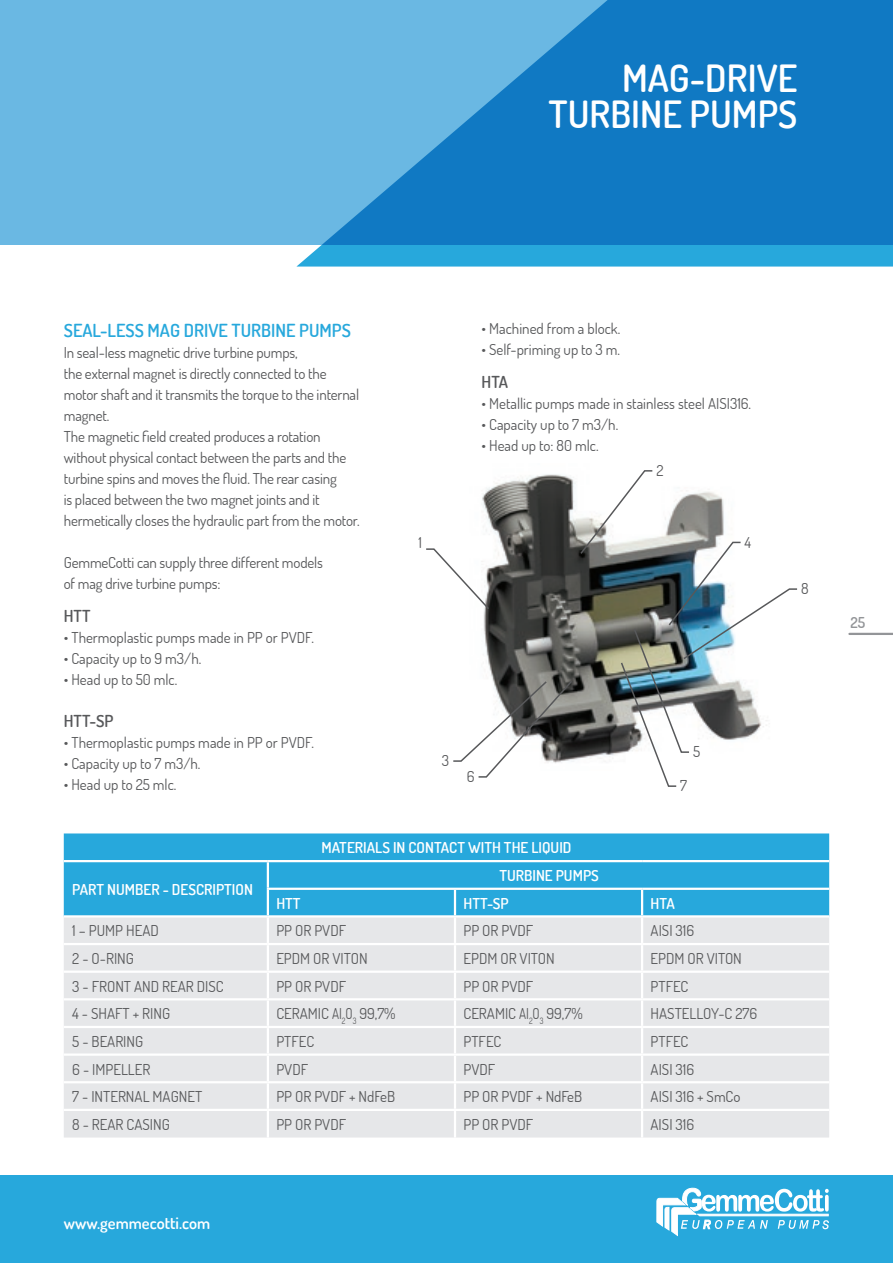
<style>
.page{position:relative;width:893px;height:1263px;background:#fff}
.page>*{position:absolute;margin:0;border:0;box-sizing:border-box;transform-origin:0 0}
.t1{font:600 37.5px/36px "Dosis";color:#fff;text-align:right}
.t2{font:600 18px "Dosis";color:#27a8dc}
.t3{font:600 16.5px "Dosis";color:#fff}
.t4{font:600 16.5px "Dosis";color:#57585a}
.t5{font:15px/21px "Dosis";letter-spacing:-.005em;color:#57585a}
.t6{font:600 15px "Dosis";color:#fff}
.t7{font:600 15px "Dosis";color:#939598}
</style>
<div class="page">
<div style="left:0;top:1176px;width:893px;height:87px;background:#27a8dc"></div>
<svg style="left:464px;top:1137px;width:172px;height:1px"></svg>
<hr style="left:849px;top:633px;width:44px;height:2px;background:#939598">
<svg style="left:426px;top:470px;width:372px;height:317px"></svg>
<div style="left:64px;top:833px;width:765px;height:82px;background:#27a8dc"></div>
<div style="left:269px;top:890px;width:560px;height:25px;background:#27a8dc"></div>
<div style="left:64px;top:917px;width:765px;height:220px;background:#e6e7e9"></div>
<hr style="left:64px;top:860px;width:204px;height:2px;background:#fff">
<hr style="left:268px;top:860px;width:187px;height:2px;background:#fff">
<hr style="left:267px;top:862px;width:2px;height:26px;background:#fff">
<hr style="left:455px;top:860px;width:187px;height:2px;background:#fff">
<hr style="left:642px;top:860px;width:187px;height:2px;background:#fff">
<hr style="left:267px;top:888px;width:188px;height:2px;background:#fff">
<hr style="left:267px;top:890px;width:2px;height:25px;background:#fff">
<hr style="left:455px;top:888px;width:187px;height:2px;background:#fff">
<hr style="left:454px;top:890px;width:2px;height:25px;background:#fff">
<hr style="left:642px;top:888px;width:187px;height:2px;background:#fff">
<hr style="left:641px;top:890px;width:2px;height:25px;background:#fff">
<hr style="left:267px;top:917px;width:2px;height:26px;background:#fff">
<hr style="left:454px;top:917px;width:2px;height:26px;background:#fff">
<hr style="left:641px;top:917px;width:2px;height:26px;background:#fff">
<hr style="left:64px;top:943px;width:204px;height:2px;background:#fff">
<hr style="left:268px;top:943px;width:187px;height:2px;background:#fff">
<hr style="left:267px;top:945px;width:2px;height:25px;background:#fff">
<hr style="left:455px;top:943px;width:187px;height:2px;background:#fff">
<hr style="left:454px;top:945px;width:2px;height:25px;background:#fff">
<hr style="left:642px;top:943px;width:187px;height:2px;background:#fff">
<hr style="left:641px;top:945px;width:2px;height:25px;background:#fff">
<hr style="left:64px;top:970px;width:204px;height:3px;background:#fff">
<hr style="left:268px;top:970px;width:187px;height:3px;background:#fff">
<hr style="left:267px;top:973px;width:2px;height:25px;background:#fff">
<hr style="left:455px;top:970px;width:187px;height:3px;background:#fff">
<hr style="left:454px;top:973px;width:2px;height:25px;background:#fff">
<hr style="left:642px;top:970px;width:187px;height:3px;background:#fff">
<hr style="left:641px;top:973px;width:2px;height:25px;background:#fff">
<hr style="left:64px;top:998px;width:204px;height:2px;background:#fff">
<hr style="left:268px;top:998px;width:187px;height:2px;background:#fff">
<hr style="left:267px;top:1000px;width:2px;height:26px;background:#fff">
<hr style="left:455px;top:998px;width:187px;height:2px;background:#fff">
<hr style="left:454px;top:1000px;width:2px;height:26px;background:#fff">
<hr style="left:642px;top:998px;width:187px;height:2px;background:#fff">
<hr style="left:641px;top:1000px;width:2px;height:26px;background:#fff">
<hr style="left:64px;top:1026px;width:204px;height:2px;background:#fff">
<hr style="left:268px;top:1026px;width:187px;height:2px;background:#fff">
<hr style="left:267px;top:1028px;width:2px;height:25px;background:#fff">
<hr style="left:455px;top:1026px;width:187px;height:2px;background:#fff">
<hr style="left:454px;top:1028px;width:2px;height:25px;background:#fff">
<hr style="left:642px;top:1026px;width:187px;height:2px;background:#fff">
<hr style="left:641px;top:1028px;width:2px;height:25px;background:#fff">
<hr style="left:64px;top:1053px;width:204px;height:3px;background:#fff">
<hr style="left:268px;top:1053px;width:187px;height:3px;background:#fff">
<hr style="left:267px;top:1056px;width:2px;height:25px;background:#fff">
<hr style="left:455px;top:1053px;width:187px;height:3px;background:#fff">
<hr style="left:454px;top:1056px;width:2px;height:25px;background:#fff">
<hr style="left:642px;top:1053px;width:187px;height:3px;background:#fff">
<hr style="left:641px;top:1056px;width:2px;height:25px;background:#fff">
<hr style="left:64px;top:1081px;width:204px;height:2px;background:#fff">
<hr style="left:268px;top:1081px;width:187px;height:2px;background:#fff">
<hr style="left:267px;top:1083px;width:2px;height:26px;background:#fff">
<hr style="left:455px;top:1081px;width:187px;height:2px;background:#fff">
<hr style="left:454px;top:1083px;width:2px;height:26px;background:#fff">
<hr style="left:642px;top:1081px;width:187px;height:2px;background:#fff">
<hr style="left:641px;top:1083px;width:2px;height:26px;background:#fff">
<hr style="left:64px;top:1109px;width:204px;height:2px;background:#fff">
<hr style="left:268px;top:1109px;width:187px;height:2px;background:#fff">
<hr style="left:267px;top:1111px;width:2px;height:26px;background:#fff">
<hr style="left:455px;top:1109px;width:187px;height:2px;background:#fff">
<hr style="left:454px;top:1111px;width:2px;height:26px;background:#fff">
<hr style="left:642px;top:1109px;width:187px;height:2px;background:#fff">
<hr style="left:641px;top:1111px;width:2px;height:26px;background:#fff">
<svg style="left:657px;top:1188px;width:172px;height:47px"></svg>
<div style="left:0;top:0;width:893px;height:245px;background:#6ab8e3"></div>
<svg style="left:296px;top:0;width:597px;height:267px;fill:#1079c3"></svg>
<p class="t1" style="left:548px;top:59px;width:250px">MAG-DRIVE<br>TURBINE PUMPS</p>
<p class="t2" style="left:64px;top:319px;width:289px">SEAL-LESS MAG DRIVE TURBINE PUMPS</p>
<p class="t5" style="left:64px;top:342px;width:235px">In seal-less magnetic drive turbine pumps,</p>
<p class="t5" style="left:64px;top:363px;width:297px">the external magnet is directly connected to the motor shaft and it transmits the torque to the internal magnet.</p>
<p class="t5" style="left:64px;top:426px;width:297px">The magnetic field created produces a rotation without physical contact between the parts and the turbine spins and moves the fluid. The rear casing<br>is placed between the two magnet joints and it hermetically closes the hydraulic part from the motor.</p>
<p class="t5" style="left:64px;top:552px;width:261px">GemmeCotti can supply three different models</p>
<p class="t5" style="left:64px;top:573px;width:158px">of mag drive turbine pumps:</p>
<p class="t4" style="left:64px;top:606px;width:28px">HTT</p>
<p class="t5" style="left:64px;top:627px;width:252px">• Thermoplastic pumps made in PP or PVDF.</p>
<p class="t5" style="left:64px;top:648px;width:139px">• Capacity up to 9 m3/h.</p>
<p class="t5" style="left:64px;top:669px;width:115px">• Head up to 50 mlc.</p>
<p class="t4" style="left:64px;top:711px;width:51px">HTT-SP</p>
<p class="t5" style="left:64px;top:732px;width:252px">• Thermoplastic pumps made in PP or PVDF.</p>
<p class="t5" style="left:64px;top:753px;width:138px">• Capacity up to 7 m3/h.</p>
<p class="t5" style="left:64px;top:774px;width:114px">• Head up to 25 mlc.</p>
<p class="t5" style="left:419px;top:531px;width:5px">1</p>
<p class="t5" style="left:482px;top:318px;width:140px">• Machined from a block.</p>
<p class="t5" style="left:482px;top:339px;width:140px">• Self-priming up to 3 m.</p>
<p class="t4" style="left:482px;top:372px;width:28px">HTA</p>
<p class="t5" style="left:482px;top:393px;width:271px">• Metallic pumps made in stainless steel AISI316.</p>
<p class="t5" style="left:482px;top:414px;width:138px">• Capacity up to 7 m3/h.</p>
<p class="t5" style="left:482px;top:435px;width:119px">• Head up to: 80 mlc.</p>
<p class="t5" style="left:656px;top:460px;width:9px">2</p>
<p class="t5" style="left:745px;top:531px;width:8px">4</p>
<p class="t5" style="left:442px;top:750px;width:9px">3</p>
<p class="t5" style="left:467px;top:766px;width:9px">6</p>
<p class="t5" style="left:693px;top:741px;width:9px">5</p>
<p class="t5" style="left:680px;top:775px;width:8px">7</p>
<p class="t6" style="left:321px;top:838px;width:252px">MATERIALS IN CONTACT WITH THE LIQUID</p>
<p class="t6" style="left:72px;top:880px;width:182px">PART NUMBER - DESCRIPTION</p>
<p class="t6" style="left:499px;top:866px;width:101px">TURBINE PUMPS</p>
<p class="t6" style="left:276px;top:893px;width:26px">HTT</p>
<p class="t6" style="left:463px;top:893px;width:47px">HTT-SP</p>
<p class="t6" style="left:651px;top:893px;width:26px">HTA</p>
<p class="t5" style="left:72px;top:920px;width:88px">1 – PUMP HEAD</p>
<p class="t5" style="left:276px;top:920px;width:71px">PP OR PVDF</p>
<p class="t5" style="left:463px;top:920px;width:71px">PP OR PVDF</p>
<p class="t5" style="left:651px;top:920px;width:45px">AISI 316</p>
<p class="t5" style="left:72px;top:948px;width:63px">2 - O-RING</p>
<p class="t5" style="left:276px;top:948px;width:93px">EPDM OR VITON</p>
<p class="t5" style="left:463px;top:948px;width:93px">EPDM OR VITON</p>
<p class="t5" style="left:651px;top:948px;width:93px">EPDM OR VITON</p>
<p class="t5" style="left:72px;top:975px;width:153px">3 - FRONT AND REAR DISC</p>
<p class="t5" style="left:276px;top:975px;width:71px">PP OR PVDF</p>
<p class="t5" style="left:463px;top:975px;width:71px">PP OR PVDF</p>
<p class="t5" style="left:650px;top:975px;width:39px">PTFEC</p>
<p class="t5" style="left:72px;top:1003px;width:99px">4 - SHAFT + RING</p>
<p class="t5" style="left:276px;top:1003px;width:121px">CERAMIC AI<sub>2</sub>O<sub>3</sub> 99,7%</p>
<p class="t5" style="left:463px;top:1003px;width:121px">CERAMIC AI<sub>2</sub>O<sub>3</sub> 99,7%</p>
<p class="t5" style="left:651px;top:1003px;width:108px">HASTELLOY-C 276</p>
<p class="t5" style="left:72px;top:1030px;width:73px">5 - BEARING</p>
<p class="t5" style="left:276px;top:1030px;width:39px">PTFEC</p>
<p class="t5" style="left:463px;top:1030px;width:39px">PTFEC</p>
<p class="t5" style="left:651px;top:1030px;width:39px">PTFEC</p>
<p class="t5" style="left:72px;top:1058px;width:80px">6 - IMPELLER</p>
<p class="t5" style="left:276px;top:1058px;width:33px">PVDF</p>
<p class="t5" style="left:463px;top:1058px;width:33px">PVDF</p>
<p class="t5" style="left:651px;top:1058px;width:45px">AISI 316</p>
<p class="t5" style="left:72px;top:1086px;width:132px">7 - INTERNAL MAGNET</p>
<p class="t5" style="left:276px;top:1086px;width:120px">PP OR PVDF + NdFeB</p>
<p class="t5" style="left:463px;top:1086px;width:120px">PP OR PVDF + NdFeB</p>
<p class="t5" style="left:651px;top:1086px;width:91px">AISI 316 + SmCo</p>
<p class="t5" style="left:72px;top:1113px;width:99px">8 - REAR CASING</p>
<p class="t5" style="left:276px;top:1113px;width:71px">PP OR PVDF</p>
<p class="t5" style="left:463px;top:1113px;width:71px">PP OR PVDF</p>
<p class="t5" style="left:650px;top:1113px;width:45px">AISI 316</p>
<p class="t3" style="left:64px;top:1212px;width:148px">www.gemmecotti.com</p>
<p class="t5" style="left:801px;top:578px;width:9px">8</p>
<p class="t7" style="left:850px;top:612px;width:16px">25</p>
</div>
